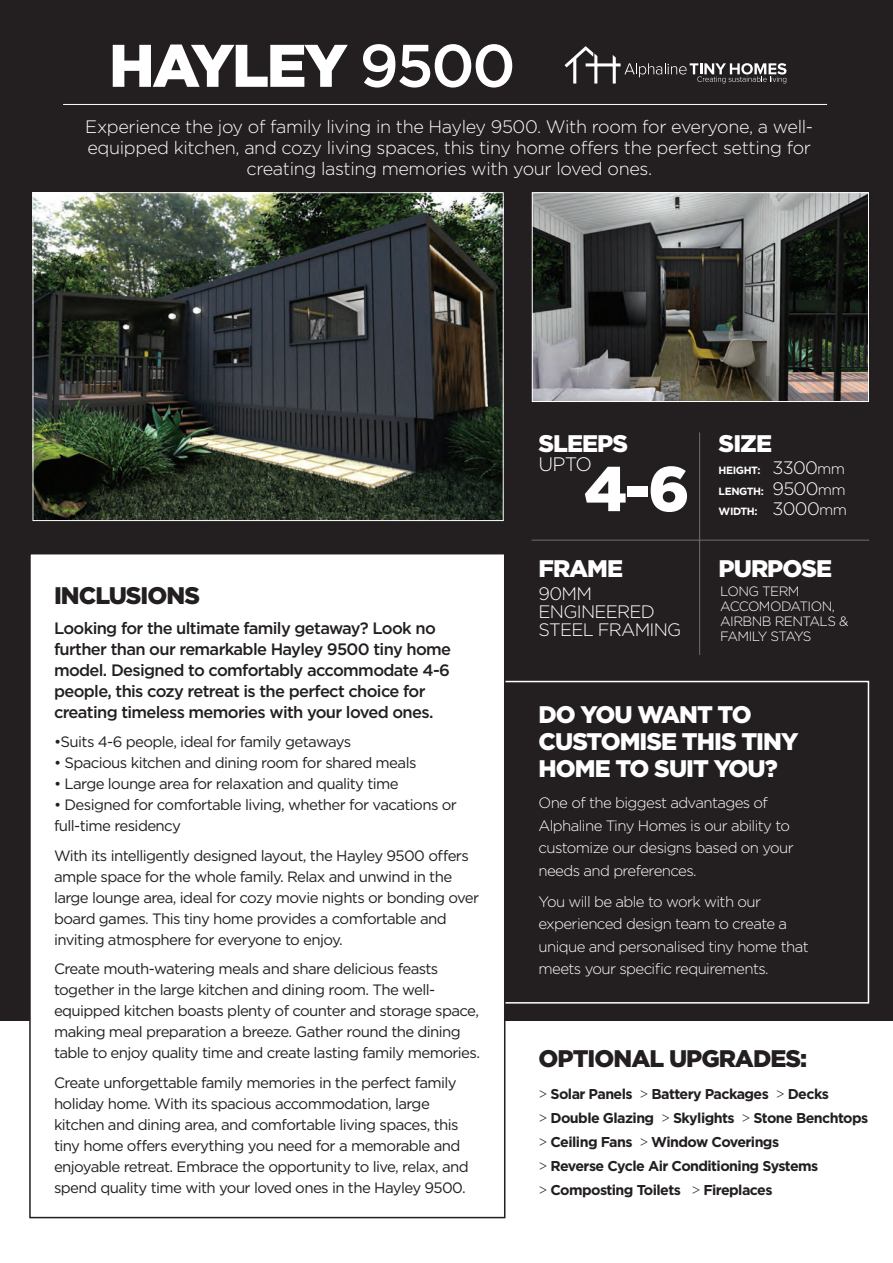
<style>
.page{position:relative;width:893px;height:1263px;background:#fff}
.page>*{position:absolute;margin:0;border:0;box-sizing:border-box;transform-origin:0 0}
.t1{font:900 63px "Gotham";color:#fff}
.t2{font:900 60px "Gotham";letter-spacing:-.04em;color:#fff}
.t3{font:900 24px/27px "Gotham";letter-spacing:-.04em;color:#fff}
.t4{font:900 24px "Gotham";letter-spacing:-.04em;color:#231f20}
.t5{font:300 19.5px "Gotham";color:#fff}
.t6{font:300 18px/21px "Gotham";letter-spacing:-.02em;color:#fff;text-align:center}
.t7{font:300 18px/18px "Gotham";letter-spacing:-.04em;color:#fff}
.t8{font:500 16.5px/21px "Gotham";letter-spacing:-.04em;color:#231f20}
.t9{font:15px/21px "Gotham";letter-spacing:-.04em;color:#231f20}
.t10{font:300 15px/22.5px "Gotham";letter-spacing:-.04em;color:#fff}
.t11{font:700 14.25px/24px "Gotham";letter-spacing:-.04em;color:#231f20}
.t12{font:300 13.5px/15px "Gotham";letter-spacing:-.04em;color:#fff}
.t13{font:700 10.5px/20.5px "Gotham";letter-spacing:-.04em;color:#fff}
.s1{font-weight:500}
.s2{font-weight:300;font-size:18px}
.s3{font-weight:300;font-size:15px}
.s4{font-weight:300}
</style>
<div class="page">
<div style="left:0;top:0;width:893px;height:1020px;background:#231f20"></div>
<div style="left:495px;top:681px;width:374px;height:322px;border:2px solid #fff"></div>
<img style="left:534px;top:194px;width:333px;height:206px">
<div style="left:532px;top:192px;width:337px;height:210px;border:1px solid #fff"></div>
<hr style="left:63px;top:104px;width:764px;height:1px;background:#fff">
<div style="left:30px;top:554px;width:475px;height:663px;background:#fff"></div>
<div style="left:29px;top:553px;width:476px;height:665px;border:2px solid #231f20"></div>
<img style="left:35px;top:194px;width:466px;height:325px">
<div style="left:33px;top:192px;width:470px;height:329px;border:1px solid #fff"></div>
<hr style="left:699px;top:432px;width:1px;height:223px;background:#6c6d72">
<hr style="left:531px;top:540px;width:338px;height:1px;background:#6c6d72">
<svg style="left:565px;top:46px;width:221px;height:38px"></svg>
<h2 class="t2" style="left:109px;top:45px;width:408px">HAYLEY <span class="s1">9500</span></h2>
<p class="t6" style="left:85px;top:117px;width:729px">Experience the joy of family living in the Hayley 9500. With room for everyone, a well&shy;equipped kitchen, and cozy living spaces, this tiny home offers the perfect setting for creating lasting memories with your loved ones.</p>
<h3 class="t3" style="left:538px;top:432px;width:91px">SLEEPS</h3>
<h3 class="t3" style="left:719px;top:432px;width:55px">SIZE</h3>
<h3 class="t5" style="left:538px;top:455px;width:55px">UPTO</h3>
<h1 class="t1" style="left:584px;top:467px;width:107px">4-6</h1>
<p class="t13" style="left:719px;top:461px;width:130px">HEIGHT: <span class="s2">3300</span><span class="s3">mm<br></span>LENGTH: <span class="s2">9500</span><span class="s3">mm<br></span>WIDTH: <span class="s2">3000</span><span class="s3">mm</span></p>
<h3 class="t4" style="left:54px;top:587px;width:148px">INCLUSIONS</h3>
<p class="t8" style="left:54px;top:618px;width:399px">Looking for the ultimate family getaway? Look no further than our remarkable Hayley 9500 tiny home model. Designed to comfortably accommodate 4-6 people, this cozy retreat is the perfect choice for creating timeless memories with your loved ones.</p>
<p class="t9" style="left:54px;top:732px;width:299px">•Suits 4-6 people, ideal for family getaways</p>
<p class="t9" style="left:54px;top:753px;width:364px">• Spacious kitchen and dining room for shared meals</p>
<p class="t9" style="left:54px;top:774px;width:346px">• Large lounge area for relaxation and quality time</p>
<p class="t9" style="left:54px;top:795px;width:404px">• Designed for comfortable living, whether for vacations or full-time residency</p>
<p class="t9" style="left:54px;top:846px;width:427px">With its intelligently designed layout, the Hayley 9500 offers ample space for the whole family. Relax and unwind in the large lounge area, ideal for cozy movie nights or bonding over board games. This tiny home provides a comfortable and inviting atmosphere for everyone to enjoy.</p>
<p class="t9" style="left:54px;top:959px;width:428px">Create mouth-watering meals and share delicious feasts together in the large kitchen and dining room. The well&shy;equipped kitchen boasts plenty of counter and storage space, making meal preparation a breeze. Gather round the dining table to enjoy quality time and create lasting family memories.</p>
<p class="t9" style="left:54px;top:1073px;width:416px">Create unforgettable family memories in the perfect family holiday home. With its spacious accommodation, large kitchen and dining area, and comfortable living spaces, this tiny home offers everything you need for a memorable and enjoyable retreat. Embrace the opportunity to live, relax, and spend quality time with your loved ones in the Hayley 9500.</p>
<h3 class="t3" style="left:538px;top:557px;width:86px">FRAME</h3>
<h3 class="t3" style="left:719px;top:557px;width:115px">PURPOSE</h3>
<p class="t7" style="left:538px;top:586px;width:144px">90MM<br>ENGINEERED<br>STEEL FRAMING</p>
<p class="t12" style="left:720px;top:585px;width:130px">LONG TERM<br>ACCOMODATION,<br>AIRBNB RENTALS &amp;<br>FAMILY STAYS</p>
<h3 class="t3" style="left:538px;top:703px;width:261px">DO YOU WANT TO<br>CUSTOMISE THIS TINY<br>HOME TO SUIT YOU?</h3>
<p class="t10" style="left:538px;top:793px;width:257px">One of the biggest advantages of<br>Alphaline Tiny Homes is our ability to customize our designs based on your needs and preferences.</p>
<p class="t10" style="left:538px;top:891px;width:272px">You will be able to work with our experienced design team to create a unique and personalised tiny home that meets your specific requirements.</p>
<h3 class="t4" style="left:538px;top:1050px;width:270px">OPTIONAL UPGRADES:</h3>
<p class="t11" style="left:538px;top:1083px;width:331px"><span class="s4">&gt;</span> Solar Panels <span class="s4">&gt;</span> Battery Packages <span class="s4">&gt;</span> Decks<br><span class="s4">&gt;</span> Double Glazing <span class="s4">&gt;</span> Skylights <span class="s4">&gt;</span> Stone Benchtops <span class="s4">&gt;</span> Ceiling Fans <span class="s4">&gt;</span> Window Coverings<br><span class="s4">&gt;</span> Reverse Cycle Air Conditioning Systems<br><span class="s4">&gt;</span> Composting Toilets <span class="s4">&gt;</span> Fireplaces</p>
</div>
